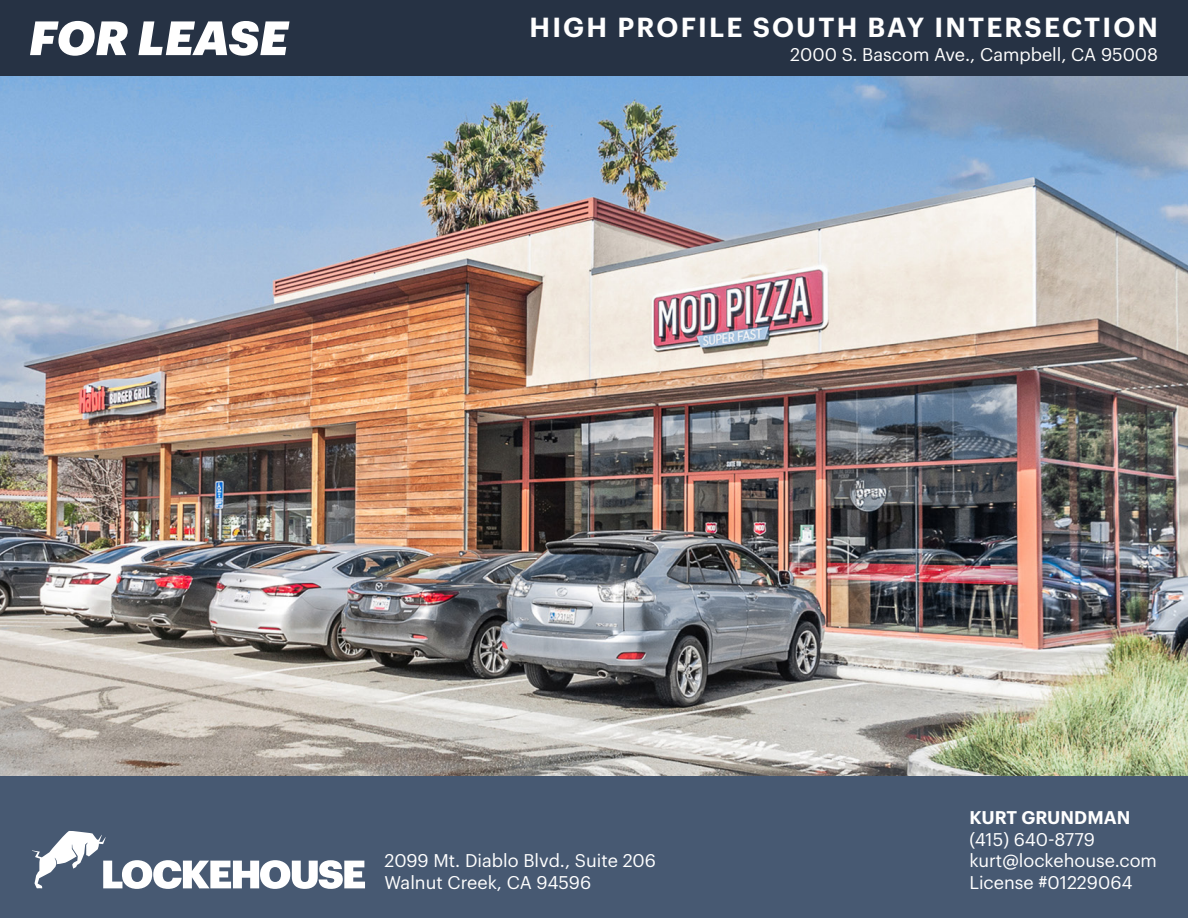
<style>
.page{position:relative;width:1188px;height:918px;background:#fff}
.page>*{position:absolute;margin:0;border:0;box-sizing:border-box;transform-origin:0 0}
.t1{font:600 27px "Graphik";letter-spacing:.08em;color:#fff}
.t2{font:18px/21.6px "Graphik";color:#fff}
.t3{font:600 18px "Graphik";color:#fff}
</style>
<div class="page">
<div style="left:0;top:0;width:1188px;height:77px;background:#263244"></div>
<div style="left:0;top:776px;width:1188px;height:142px;background:#475972"></div>
<svg style="left:30px;top:21px;width:260px;height:35px"></svg>
<img style="left:0;top:77px;width:1188px;height:699px">
<svg style="left:32px;top:831px;width:333px;height:58px"></svg>
<h1 class="t1" style="left:530px;top:7px;width:630px">HIGH PROFILE SOUTH BAY INTERSECTION</h1>
<p class="t2" style="left:790px;top:42px;width:369px">2000 S. Bascom Ave., Campbell, CA 95008</p>
<p class="t2" style="left:384px;top:848px;width:273px">2099 Mt. Diablo Blvd., Suite 206<br>Walnut Creek, CA 94596</p>
<p class="t3" style="left:969px;top:804px;width:162px">KURT GRUNDMAN</p>
<p class="t2" style="left:969px;top:827px;width:189px">(415) 640-8779 kurt@lockehouse.com<br>License #01229064</p>
</div>
